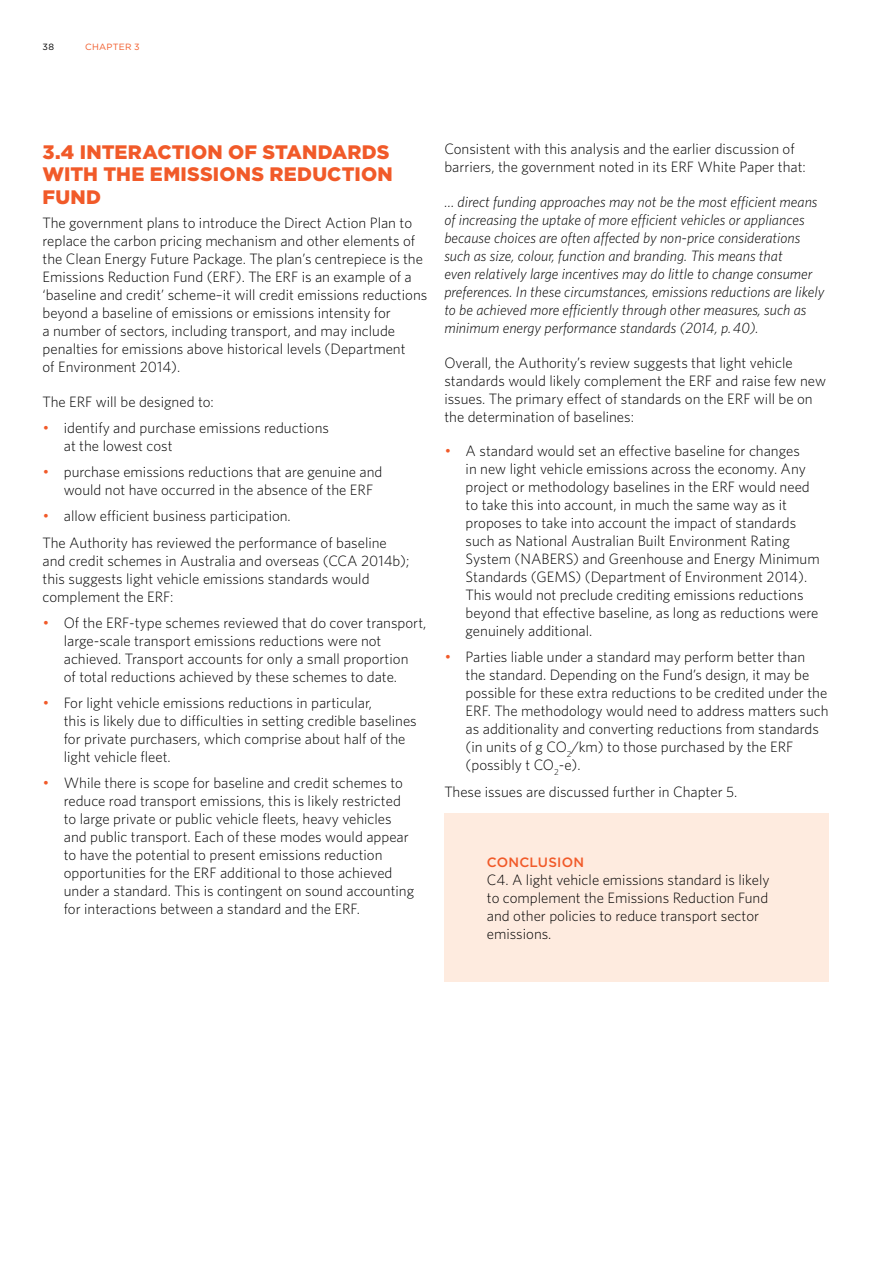
<style>
.page{position:relative;width:893px;height:1263px;background:#fff}
.page>*{position:absolute;margin:0;border:0;box-sizing:border-box;transform-origin:0 0}
.CCA_ChapterHeading2{font:900 19.5px/22.5px "Gotham";letter-spacing:.01em;color:#f15a29}
.CCA_BodyCopy{font:300 15px/18px "Whitney";color:#000}
.CCA_BodyCopy-2{font:italic 300 15px/18px "Whitney";color:#000}
.CCA_BoxHeading{font:500 13.5px "Gotham";letter-spacing:.015em;color:#f15a29}
.CCA_RunningHeader{font:9px "Gotham";letter-spacing:.03em;color:#f15a29}
.t1{font:9px "Gotham";color:#000}
.s1{font-family:"Gotham";color:#f15a29}
</style>
<div class="page">
<div style="left:444px;top:813px;width:385px;height:168px;background:#feebdf"></div>
<p class="t1" style="left:43px;top:42px;width:13px">38</p>
<p class="CCA_RunningHeader" style="left:85px;top:42px;width:56px">CHAPTER 3</p>
<p class="CCA_ChapterHeading2" style="left:43px;top:140px;width:352px">3.4 INTERACTION OF STANDARDS<br>WITH THE EMISSIONS REDUCTION<br>FUND</p>
<p class="CCA_BodyCopy" style="left:43px;top:213px;width:386px">The government plans to introduce the Direct Action Plan to replace the carbon pricing mechanism and other elements of the Clean Energy Future Package. The plan’s centrepiece is the Emissions Reduction Fund (ERF). The ERF is an example of a ‘baseline and credit’ scheme–it will credit emissions reductions beyond a baseline of emissions or emissions intensity for<br>a number of sectors, including transport, and may include penalties for emissions above historical levels (Department<br>of Environment 2014).</p>
<p class="CCA_BodyCopy" style="left:43px;top:392px;width:173px">The ERF will be designed to:</p>
<p class="CCA_BodyCopy" style="left:64px;top:418px;width:267px;text-indent:-21px"><span class="s1">•</span> identify and purchase emissions reductions at the lowest cost</p>
<p class="CCA_BodyCopy" style="left:64px;top:462px;width:320px;text-indent:-21px"><span class="s1">•</span> purchase emissions reductions that are genuine and would not have occurred in the absence of the ERF</p>
<p class="CCA_BodyCopy" style="left:43px;top:507px;width:250px"><span class="s1">•</span> allow efficient business participation.</p>
<p class="CCA_BodyCopy" style="left:43px;top:533px;width:368px">The Authority has reviewed the performance of baseline and credit schemes in Australia and overseas (CCA 2014b); this suggests light vehicle emissions standards would complement the ERF:</p>
<p class="CCA_BodyCopy" style="left:64px;top:613px;width:364px;text-indent:-21px"><span class="s1">•</span> Of the ERF-type schemes reviewed that do cover transport, large-scale transport emissions reductions were not achieved. Transport accounts for only a small proportion<br>of total reductions achieved by these schemes to date.</p>
<p class="CCA_BodyCopy" style="left:64px;top:693px;width:354px;text-indent:-21px"><span class="s1">•</span> For light vehicle emissions reductions in particular,<br>this is likely due to difficulties in setting credible baselines for private purchasers, which comprise about half of the light vehicle fleet.</p>
<p class="CCA_BodyCopy" style="left:64px;top:774px;width:352px;text-indent:-21px"><span class="s1">•</span> While there is scope for baseline and credit schemes to reduce road transport emissions, this is likely restricted to large private or public vehicle fleets, heavy vehicles and public transport. Each of these modes would appear to have the potential to present emissions reduction opportunities for the ERF additional to those achieved under a standard. This is contingent on sound accounting for interactions between a standard and the ERF.</p>
<p class="CCA_BodyCopy" style="left:444px;top:140px;width:363px">Consistent with this analysis and the earlier discussion of barriers, the government noted in its ERF White Paper that:</p>
<p class="CCA_BodyCopy-2" style="left:444px;top:192px;width:381px">… direct funding approaches may not be the most efficient means of increasing the uptake of more efficient vehicles or appliances because choices are often affected by non-price considerations such as size, colour, function and branding. This means that<br>even relatively large incentives may do little to change consumer preferences. In these circumstances, emissions reductions are likely to be achieved more efficiently through other measures, such as minimum energy performance standards (2014, p. 40).</p>
<p class="CCA_BodyCopy" style="left:444px;top:353px;width:383px">Overall, the Authority’s review suggests that light vehicle standards would likely complement the ERF and raise few new issues. The primary effect of standards on the ERF will be on the determination of baselines:</p>
<p class="CCA_BodyCopy" style="left:466px;top:441px;width:356px;text-indent:-21px"><span class="s1">•</span> A standard would set an effective baseline for changes<br>in new light vehicle emissions across the economy. Any project or methodology baselines in the ERF would need to take this into account, in much the same way as it proposes to take into account the impact of standards such as National Australian Built Environment Rating System (NABERS) and Greenhouse and Energy Minimum Standards (GEMS) (Department of Environment 2014).<br>This would not preclude crediting emissions reductions beyond that effective baseline, as long as reductions were genuinely additional.</p>
<p class="CCA_BodyCopy" style="left:466px;top:648px;width:364px;text-indent:-21px"><span class="s1">•</span> Parties liable under a standard may perform better than the standard. Depending on the Fund’s design, it may be possible for these extra reductions to be credited under the ERF. The methodology would need to address matters such as additionality and converting reductions from standards (in units of g CO<sub>2</sub>/km) to those purchased by the ERF (possibly t CO<sub>2</sub>-e).</p>
<p class="CCA_BodyCopy" style="left:444px;top:782px;width:294px">These issues are discussed further in Chapter 5.</p>
<p class="CCA_BoxHeading" style="left:487px;top:854px;width:99px">CONCLUSION</p>
<p class="CCA_BodyCopy" style="left:487px;top:870px;width:284px">C4. A light vehicle emissions standard is likely to complement the Emissions Reduction Fund and other policies to reduce transport sector emissions.</p>
</div>
